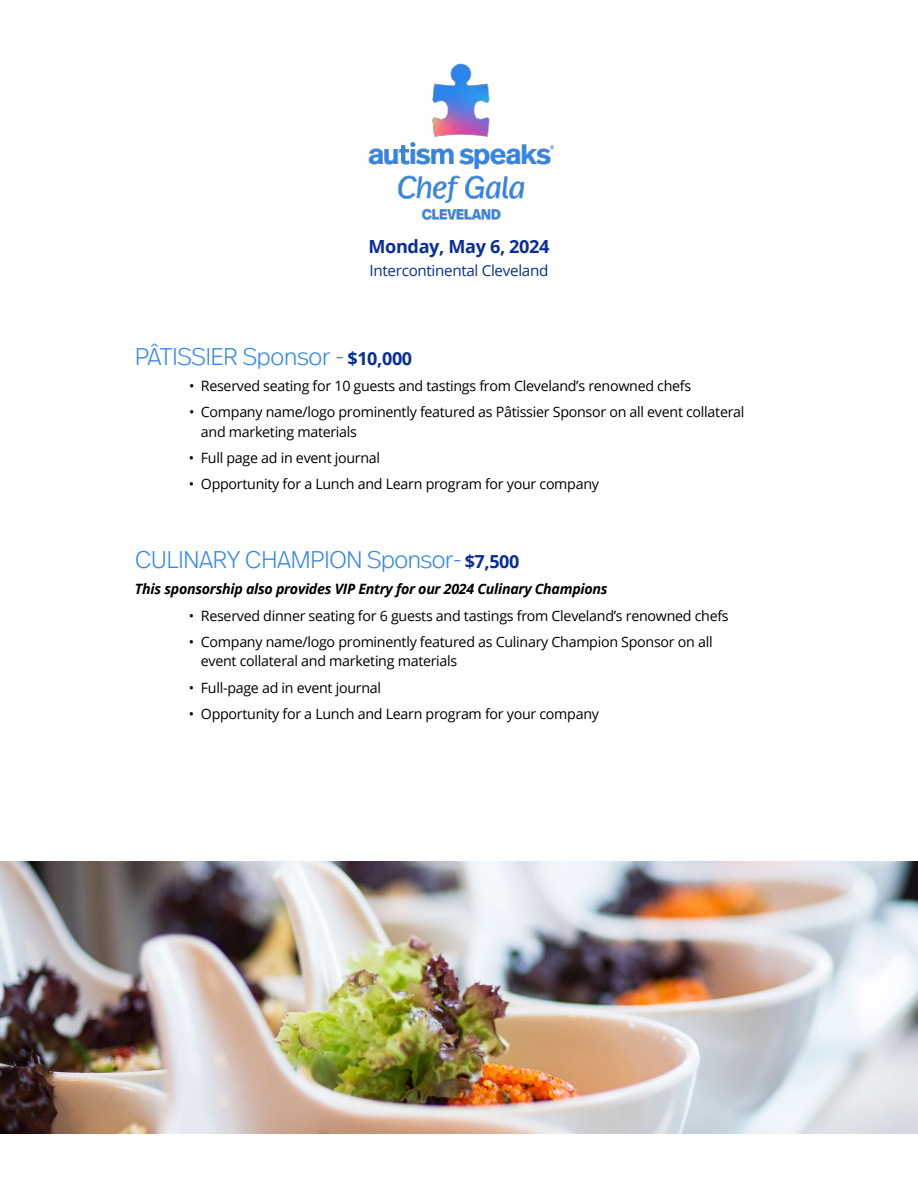
<style>
.page{position:relative;width:918px;height:1188px;background:#fff}
.page>*{position:absolute;margin:0;border:0;box-sizing:border-box;transform-origin:0 0}
.t1{font:300 24px "Real Head Pro";letter-spacing:-.01em;color:#2e86ef}
.t2{font:700 18.15px "Open Sans";letter-spacing:-.02em;color:#072e99}
.t3{font:15.15px "Open Sans";letter-spacing:-.02em;color:#072e99}
.t4{font:14.25px/19.5px "Open Sans";letter-spacing:-.02em;color:#000}
.t5{font:italic 700 14.25px "Open Sans";letter-spacing:-.02em;color:#000}
.s1{font-family:"Open Sans";font-weight:700;font-size:18px;color:#072e99}
</style>
<div class="page">
<img style="left:368px;top:63px;width:186px;height:157px">
<img style="left:0;top:862px;width:918px;height:272px">
<p class="t2" style="left:368px;top:234px;width:183px">Monday, May 6, 2024</p>
<p class="t3" style="left:370px;top:260px;width:180px">Intercontinental Cleveland</p>
<h1 class="t1" style="left:135px;top:340px;width:279px">PÂTISSIER Sponsor - <span class="s1">$10,000</span></h1>
<p class="t4" style="left:189px;top:376px;width:504px">• Reserved seating for 10 guests and tastings from Cleveland’s renowned chefs</p>
<p class="t4" style="left:201px;top:402px;width:545px;text-indent:-12px">• Company name/logo prominently featured as Pâtissier Sponsor on all event collateral and marketing materials</p>
<p class="t4" style="left:189px;top:448px;width:193px">• Full page ad in event journal</p>
<p class="t4" style="left:189px;top:474px;width:412px">• Opportunity for a Lunch and Learn program for your company</p>
<h1 class="t1" style="left:135px;top:543px;width:386px">CULINARY CHAMPION Sponsor- <span class="s1">$7,500</span></h1>
<p class="t5" style="left:135px;top:579px;width:474px">This sponsorship also provides VIP Entry for our 2024 Culinary Champions</p>
<p class="t4" style="left:189px;top:605px;width:541px">• Reserved dinner seating for 6 guests and tastings from Cleveland’s renowned chefs</p>
<p class="t4" style="left:201px;top:632px;width:513px;text-indent:-12px">• Company name/logo prominently featured as Culinary Champion Sponsor on all event collateral and marketing materials</p>
<p class="t4" style="left:189px;top:677px;width:194px">• Full-page ad in event journal</p>
<p class="t4" style="left:189px;top:704px;width:412px">• Opportunity for a Lunch and Learn program for your company</p>
</div>
